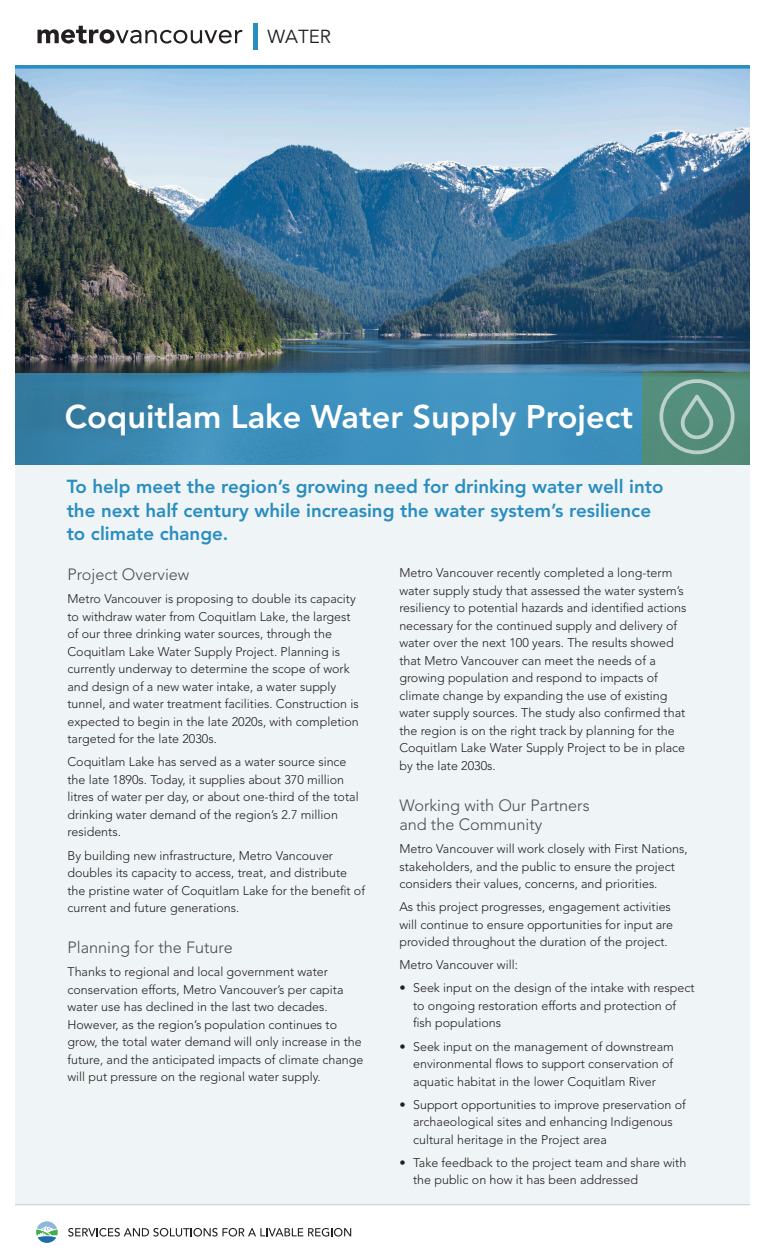
<style>
.page{position:relative;width:765px;height:1260px;background:#fff}
.page>*{position:absolute;margin:0;border:0;box-sizing:border-box;transform-origin:0 0}
.Project_Name{font:800 32.5px "Avenir LT Std";color:#fff}
.blue_head{font:800 18.75px/23.8px "Avenir LT Std";color:#2a8dc0}
.t1{font:18.75px "Avenir LT Std";color:#231f20}
.SubHead{font:300 16.25px/18.8px "Avenir LT Std";color:#4b4c4d}
.Body{font:300 12.5px/17.5px "Avenir LT Std";color:#231f20}
.bullet{font:300 12.5px/17.5px "Avenir LT Std";color:#231f20}
</style>
<div class="page">
<div style="left:0;top:347px;width:763px;height:857px;background:#eff5f6"></div>
<img style="left:16px;top:69px;width:733px;height:304px">
<svg style="left:38px;top:26px;width:204px;height:18px"></svg>
<hr style="left:253px;top:24px;width:4px;height:26px;background:#2a8dc0">
<svg style="left:16px;top:65px;width:733px;height:4px;background:#3693c3"></svg>
<svg style="left:16px;top:373px;width:626px;height:91px;background:#3d8cb7"></svg>
<svg style="left:642px;top:371px;width:107px;height:93px;background:#588e7c"></svg>
<div style="left:659px;top:379px;width:76px;height:75px;border:4px solid #fff;border-radius:50%"></div>
<svg style="left:675px;top:384px;width:42px;height:60px;background:#669a89"></svg>
<hr style="left:0;top:1204px;width:765px;height:1px;background:#d1d2d4">
<svg style="left:68px;top:1228px;width:283px;height:9px"></svg>
<svg style="left:36px;top:1221px;width:22px;height:22px"></svg>
<div style="left:0;top:0;width:765px;height:1260px;border:15px solid #fff"></div>
<h2 class="t1" style="left:267px;top:26px;width:65px">WATER</h2>
<p class="Project_Name" style="left:65px;top:397px;width:570px">Coquitlam Lake Water Supply Project</p>
<p class="blue_head" style="left:67px;top:475px;width:598px">To help meet the region’s growing need for drinking water well into the next half century while increasing the water system’s resilience to climate change.</p>
<p class="SubHead" style="left:68px;top:565px;width:123px">Project Overview</p>
<p class="Body" style="left:68px;top:590px;width:293px">Metro Vancouver is proposing to double its capacity to withdraw water from Coquitlam Lake, the largest of our three drinking water sources, through the Coquitlam Lake Water Supply Project. Planning is currently underway to determine the scope of work and design of a new water intake, a water supply tunnel, and water treatment facilities. Construction is expected to begin in the late 2020s, with completion targeted for the late 2030s.</p>
<p class="Body" style="left:68px;top:753px;width:293px">Coquitlam Lake has served as a water source since the late 1890s. Today, it supplies about 370 million litres of water per day, or about one-third of the total drinking water demand of the region’s 2.7 million residents.</p>
<p class="Body" style="left:68px;top:847px;width:299px">By building new infrastructure, Metro Vancouver doubles its capacity to access, treat, and distribute the pristine water of Coquitlam Lake for the benefit of current and future generations.</p>
<p class="SubHead" style="left:68px;top:938px;width:167px">Planning for the Future</p>
<p class="Body" style="left:68px;top:963px;width:297px">Thanks to regional and local government water conservation efforts, Metro Vancouver’s per capita water use has declined in the last two decades.<br>However, as the region’s population continues to grow, the total water demand will only increase in the future, and the anticipated impacts of climate change will put pressure on the regional water supply.</p>
<p class="Body" style="left:399px;top:564px;width:289px">Metro Vancouver recently completed a long-term water supply study that assessed the water system’s resiliency to potential hazards and identified actions necessary for the continued supply and delivery of water over the next 100 years. The results showed that Metro Vancouver can meet the needs of a growing population and respond to impacts of climate change by expanding the use of existing water supply sources. The study also confirmed that the region is on the right track by planning for the Coquitlam Lake Water Supply Project to be in place by the late 2030s.</p>
<p class="SubHead" style="left:399px;top:796px;width:192px">Working with Our Partners and the Community</p>
<p class="Body" style="left:399px;top:840px;width:290px">Metro Vancouver will work closely with First Nations, stakeholders, and the public to ensure the project considers their values, concerns, and priorities.</p>
<p class="Body" style="left:399px;top:898px;width:275px">As this project progresses, engagement activities will continue to ensure opportunities for input are provided throughout the duration of the project.</p>
<p class="Body" style="left:399px;top:956px;width:120px">Metro Vancouver will:</p>
<p class="bullet" style="left:413px;top:979px;width:283px;text-indent:-14px">• Seek input on the design of the intake with respect to ongoing restoration efforts and protection of fish populations</p>
<p class="bullet" style="left:413px;top:1037px;width:262px;text-align:justify;text-indent:-14px">• Seek input on the management of downstream environmental flows to support conservation of aquatic habitat in the lower Coquitlam River</p>
<p class="bullet" style="left:413px;top:1096px;width:274px;text-indent:-14px">• Support opportunities to improve preservation of archaeological sites and enhancing Indigenous cultural heritage in the Project area</p>
<p class="bullet" style="left:413px;top:1154px;width:275px;text-indent:-14px">• Take feedback to the project team and share with the public on how it has been addressed</p>
</div>
